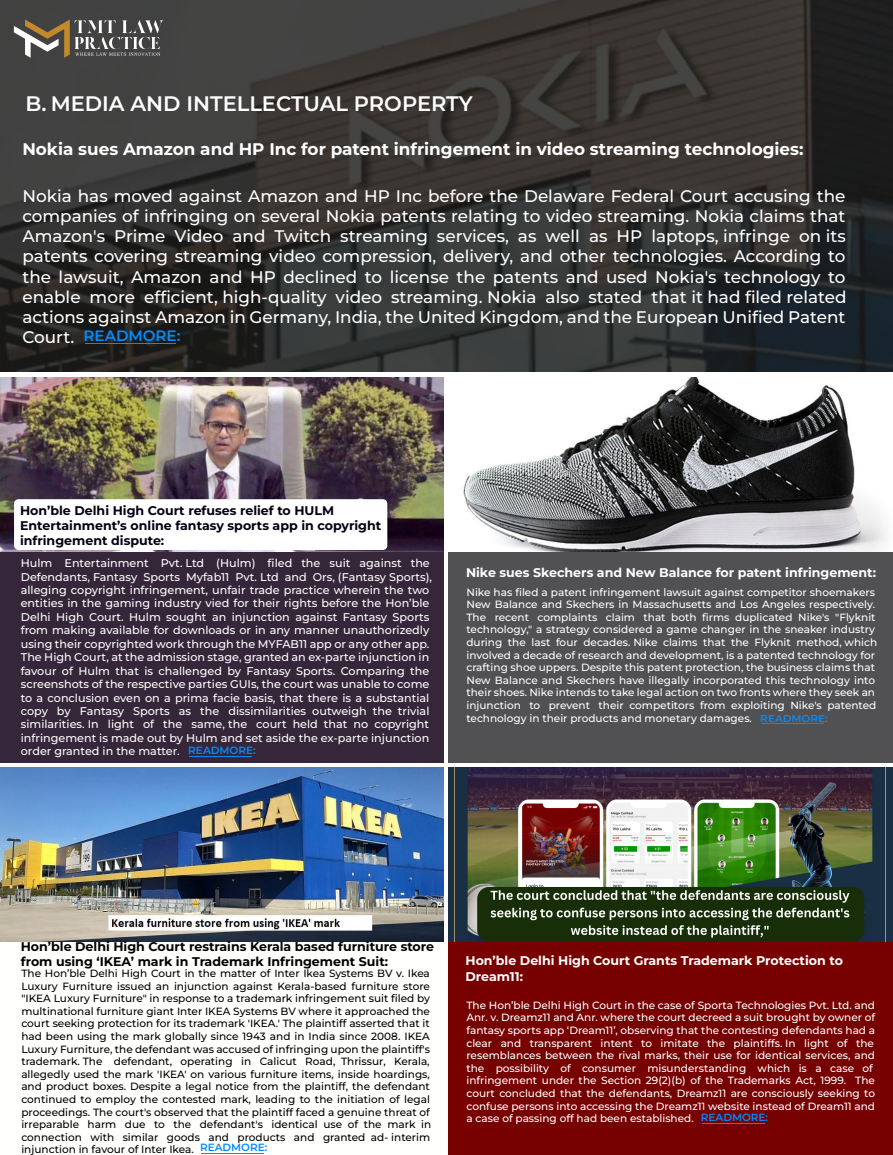
<style>
.page{position:relative;width:893px;height:1155px;background:#fff}
.page>*{position:absolute;margin:0;border:0;box-sizing:border-box;transform-origin:0 0}
.t1{font:600 21px "Montserrat";color:#fff}
.t2{font:500 16.8px/20.2px "Montserrat";color:#fff;text-align:justify}
.t3{font:700 16.8px "Montserrat";color:#fff}
.t4{font:600 15.08px "Montserrat";color:#008cff}
.t5{font:700 12.6px/15.1px "Montserrat";color:#000012}
.t6{font:700 12.6px/15.1px "Montserrat";color:#fff}
.t7{font:700 12.6px/15.1px "Montserrat";color:#000}
.t8{font:500 11.2px/13.4px "Montserrat";color:#fff}
.t9{font:500 10.5px/12.6px "Montserrat";color:#fff}
.t10{font:500 10.5px/12.6px "Montserrat";color:#000}
.t11{font:600 10.5px "Montserrat";color:#008cff}
.t12{font:600 10.01px "Montserrat";color:#008cff;scale:1.05 1}
</style>
<div class="page">
<img style="left:0;top:0;width:892px;height:372px">
<div style="left:0;top:377px;width:444px;height:385px;background:#362639"></div>
<div style="left:448px;top:767px;width:444px;height:388px;background:#770101"></div>
<div style="left:448px;top:377px;width:444px;height:385px;background:#515154"></div>
<svg style="left:14px;top:19px;width:149px;height:39px;background:#6e6a62"></svg>
<img style="left:448px;top:378px;width:444px;height:174px">
<img style="left:0;top:378px;width:444px;height:174px">
<img style="left:448px;top:767px;width:444px;height:175px">
<img style="left:0;top:767px;width:444px;height:175px">
<hr style="left:702px;top:1123px;width:62px;height:1px;background:#008cff">
<hr style="left:201px;top:1153px;width:63px;height:1px;background:#008cff">
<hr style="left:189px;top:756px;width:63px;height:1px;background:#008cff">
<hr style="left:761px;top:723px;width:63px;height:1px;background:#008cff">
<hr style="left:85px;top:343px;width:90px;height:1px;background:#008cff">
<div style="left:14px;top:499px;width:373px;height:51px;background:#fff;border-radius:4px"></div>
<h1 class="t1" style="left:25px;top:93px;width:448px">B. MEDIA AND INTELLECTUAL PROPERTY</h1>
<h2 class="t3" style="left:22px;top:141px;width:782px">Nokia sues Amazon and HP Inc for patent infringement in video streaming technologies:</h2>
<p class="t2" style="left:22px;top:187px;width:825px">Nokia has moved against Amazon and HP Inc before the Delaware Federal Court accusing the companies of infringing on several Nokia patents relating to video streaming. Nokia claims that Amazon's Prime Video and Twitch streaming services, as well as HP laptops, infringe on its patents covering streaming video compression, delivery, and other technologies. According to the lawsuit, Amazon and HP declined to license the patents and used Nokia's technology to enable more efficient, high-quality video streaming. Nokia also stated that it had filed related actions against Amazon in Germany, India, the United Kingdom, and the European Unified Patent Court.</p>
<h3 class="t4" style="left:84px;top:328px;width:98px">READMORE:</h3>
<p class="t5" style="left:20px;top:504px;width:363px">Hon’ble Delhi High Court refuses relief to HULM<br>Entertainment’s online fantasy sports app in copyright infringement dispute:</p>
<p class="t8" style="left:21px;top:556px;width:413px">Hulm Entertainment Pvt. Ltd (Hulm) filed the suit against the Defendants, Fantasy Sports Myfab11 Pvt. Ltd and Ors, (Fantasy Sports), alleging copyright infringement, unfair trade practice wherein the two entities in the gaming industry vied for their rights before the Hon’ble Delhi High Court. Hulm sought an injunction against Fantasy Sports from making available for downloads or in any manner unauthorizedly using their copyrighted work through the MYFAB11 app or any other app.<br>The High Court, at the admission stage, granted an ex-parte injunction in favour of Hulm that is challenged by Fantasy Sports. Comparing the screenshots of the respective parties GUIs, the court was unable to come to a conclusion even on a prima facie basis, that there is a substantial copy by Fantasy Sports as the dissimilarities outweigh the trivial similarities. In light of the same, the court held that no copyright infringement is made out by Hulm and set aside the ex-parte injunction order granted in the matter.</p>
<p class="t11" style="left:188px;top:745px;width:69px">READMORE:</p>
<p class="t6" style="left:466px;top:566px;width:411px">Nike sues Skechers and New Balance for patent infringement:</p>
<p class="t9" style="left:466px;top:585px;width:412px">Nike has filed a patent infringement lawsuit against competitor shoemakers New Balance and Skechers in Massachusetts and Los Angeles respectively.<br>The recent complaints claim that both firms duplicated Nike's "Flyknit technology," a strategy considered a game changer in the sneaker industry during the last four decades. Nike claims that the Flyknit method, which involved a decade of research and development, is a patented technology for crafting shoe uppers. Despite this patent protection, the business claims that New Balance and Skechers have illegally incorporated this technology into their shoes. Nike intends to take legal action on two fronts where they seek an injunction to prevent their competitors from exploiting Nike's patented technology in their products and monetary damages.</p>
<p class="t12" style="left:760px;top:713px;width:66px">READMORE:</p>
<p class="t7" style="left:21px;top:939px;width:415px">Hon’ble Delhi High Court restrains Kerala based furniture store from using ‘IKEA’ mark in Trademark Infringement Suit:</p>
<p class="t10" style="left:21px;top:967px;width:411px">The Hon’ble Delhi High Court in the matter of Inter Ikea Systems BV v. Ikea Luxury Furniture issued an injunction against Kerala-based furniture store "IKEA Luxury Furniture" in response to a trademark infringement suit filed by multinational furniture giant Inter IKEA Systems BV where it approached the court seeking protection for its trademark 'IKEA.' The plaintiff asserted that it had been using the mark globally since 1943 and in India since 2008. IKEA Luxury Furniture, the defendant was accused of infringing upon the plaintiff's trademark. The defendant, operating in Calicut Road, Thrissur, Kerala, allegedly used the mark 'IKEA' on various furniture items, inside hoardings, and product boxes. Despite a legal notice from the plaintiff, the defendant continued to employ the contested mark, leading to the initiation of legal proceedings. The court's observed that the plaintiff faced a genuine threat of irreparable harm due to the defendant's identical use of the mark in connection with similar goods and products and granted ad- interim injunction in favour of Inter Ikea.</p>
<p class="t11" style="left:200px;top:1142px;width:69px">READMORE:</p>
<p class="t6" style="left:465px;top:954px;width:379px">Hon’ble Delhi High Court Grants Trademark Protection to<br>Dream11:</p>
<p class="t9" style="left:466px;top:999px;width:410px">The Hon’ble Delhi High Court in the case of Sporta Technologies Pvt. Ltd. and Anr. v. Dreamz11 and Anr. where the court decreed a suit brought by owner of fantasy sports app ‘Dream11’, observing that the contesting defendants had a clear and transparent intent to imitate the plaintiffs. In light of the resemblances between the rival marks, their use for identical services, and the possibility of consumer misunderstanding which is a case of infringement under the Section 29(2)(b) of the Trademarks Act, 1999. The court concluded that the defendants, Dreamz11 are consciously seeking to confuse persons into accessing the Dreamz11 website instead of Dream11 and a case of passing off had been established.</p>
<p class="t11" style="left:700px;top:1113px;width:69px">READMORE:</p>
</div>
